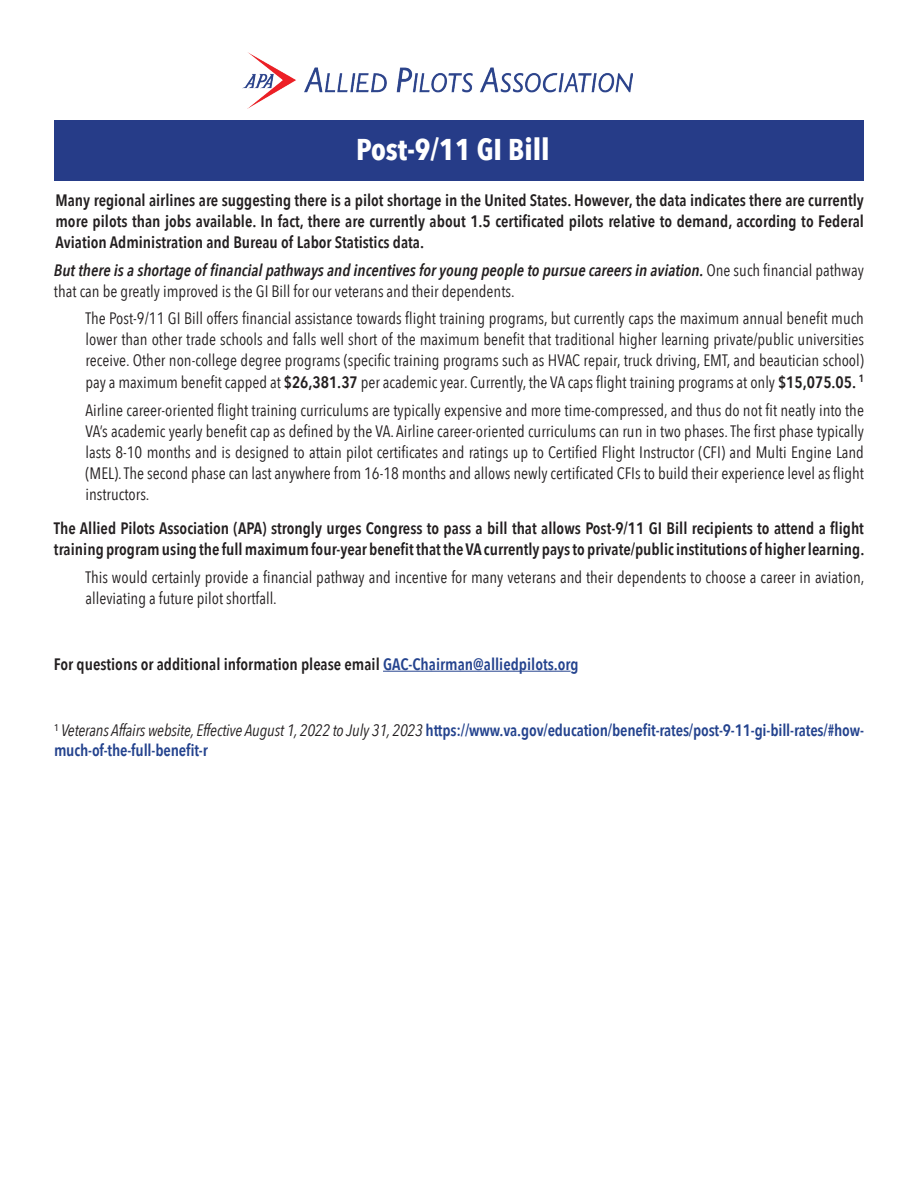
<style>
.page{position:relative;width:918px;height:1188px;background:#fff}
.page>*{position:absolute;margin:0;border:0;box-sizing:border-box;transform-origin:0 0}
.t1{font:700 30px "Avenir Next Condensed";color:#fff}
.t2{font:16.5px/21px "Avenir Next Condensed";color:#231f20;text-align:justify}
.t3{font:600 16.5px/21px "Avenir Next Condensed";color:#231f20;text-align:justify}
.t4{font:italic 600 16.5px/21px "Avenir Next Condensed";color:#231f20}
.t5{font:600 16.5px/19.8px "Avenir Next Condensed";letter-spacing:-.01em;color:#24438e}
.s1{font-weight:400;font-style:normal}
.s2{font-weight:600}
.s3{color:#24438e}
.s4{font-weight:400;font-style:italic;color:#231f20}
</style>
<div class="page">
<hr style="left:383px;top:671px;width:188px;height:1px;background:#24438e">
<div style="left:54px;top:121px;width:810px;height:60px;background:#263c88"></div>
<img style="left:243px;top:52px;width:390px;height:56px">
<h1 class="t1" style="left:356px;top:131px;width:195px">Post-9/11 GI Bill</h1>
<p class="t3" style="left:56px;top:189px;width:810px">Many regional airlines are suggesting there is a pilot shortage in the United States. However, the data indicates there are currently more pilots than jobs available. In fact, there are currently about 1.5 certificated pilots relative to demand, according to Federal Aviation Administration and Bureau of Labor Statistics data.</p>
<p class="t4" style="left:54px;top:259px;width:812px">But there is a shortage of financial pathways and incentives for young people to pursue careers in aviation. <span class="s1">One such financial pathway that can be greatly improved is the GI Bill for our veterans and their dependents.</span></p>
<p class="t2" style="left:85px;top:307px;width:780px">The Post-9/11 GI Bill offers financial assistance towards flight training programs, but currently caps the maximum annual benefit much lower than other trade schools and falls well short of the maximum benefit that traditional higher learning private/public universities receive. Other non-college degree programs (specific training programs such as HVAC repair, truck driving, EMT, and beautician school) pay a maximum benefit capped at <span class="s2">$26,381.37</span> per academic year. Currently, the VA caps flight training programs at only <span class="s2">$15,075.05.</span> <sup>1</sup></p>
<p class="t2" style="left:85px;top:399px;width:780px">Airline career-oriented flight training curriculums are typically expensive and more time-compressed, and thus do not fit neatly into the VA’s academic yearly benefit cap as defined by the VA. Airline career-oriented curriculums can run in two phases. The first phase typically lasts 8-10 months and is designed to attain pilot certificates and ratings up to Certified Flight Instructor (CFI) and Multi Engine Land (MEL). The second phase can last anywhere from 16-18 months and allows newly certificated CFIs to build their experience level as flight instructors.</p>
<p class="t3" style="left:54px;top:518px;width:812px">The Allied Pilots Association (APA) strongly urges Congress to pass a bill that allows Post-9/11 GI Bill recipients to attend a flight training program using the full maximum four-year benefit that the VA currently pays to private/public institutions of higher learning.</p>
<p class="t2" style="left:85px;top:566px;width:781px">This would certainly provide a financial pathway and incentive for many veterans and their dependents to choose a career in aviation, alleviating a future pilot shortfall.</p>
<p class="t3" style="left:54px;top:653px;width:526px">For questions or additional information please email <span class="s3">GAC-Chairman@alliedpilots.org</span></p>
<p class="t5" style="left:54px;top:720px;width:812px"><sup>1</sup> <span class="s4">Veterans Affairs website, Effective August 1, 2022 to July 31, 2023</span> https://www.va.gov/education/benefit-rates/post-9-11-gi-bill-rates/#how&shy;much-of-the-full-benefit-r</p>
</div>
